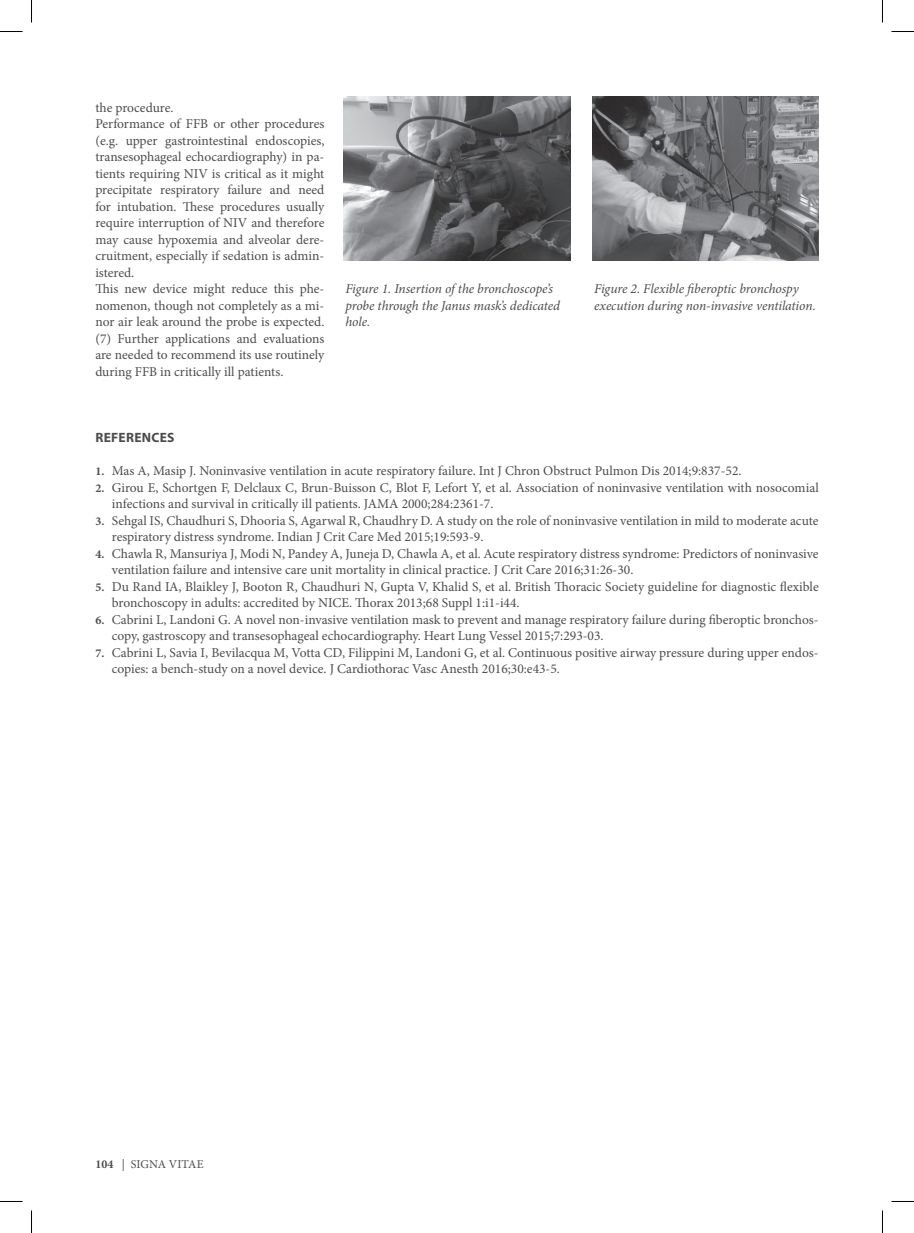
<style>
.page{position:relative;width:914px;height:1233px;background:#fff}
.page>*{position:absolute;margin:0;border:0;box-sizing:border-box;transform-origin:0 0}
.t1{font:13.5px/16.5px "Minion Pro";color:#4b4c4d}
.t2{font:italic 13.5px/16.5px "Minion Pro";letter-spacing:-.01em;color:#4b4c4d}
.t3{font:700 13.5px "Myriad Pro";letter-spacing:.02em;color:#4b4c4d}
.t4{font:12px "Minion Pro";letter-spacing:.005em;color:#4b4c4d}
.s1{font-weight:700;font-size:12px}
.s2{font-weight:700}
</style>
<div class="page">
<img style="left:343px;top:96px;width:227px;height:165px">
<img style="left:592px;top:96px;width:226px;height:165px">
<svg style="left:0;top:31px;width:22px;height:1px"></svg>
<svg style="left:891px;top:31px;width:22px;height:1px"></svg>
<svg style="left:0;top:1201px;width:22px;height:1px"></svg>
<svg style="left:891px;top:1201px;width:22px;height:1px"></svg>
<svg style="left:31px;top:0;width:1px;height:23px"></svg>
<svg style="left:31px;top:1210px;width:1px;height:22px"></svg>
<svg style="left:882px;top:0;width:1px;height:23px"></svg>
<svg style="left:882px;top:1210px;width:1px;height:22px"></svg>
<p class="t1" style="left:95px;top:99px;width:230px">the procedure.<br>Performance of FFB or other procedures (e.g. upper gastrointestinal endoscopies, transesophageal echocardiography) in pa&shy;tients requiring NIV is critical as it might precipitate respiratory failure and need for intubation. These procedures usually require interruption of NIV and therefore may cause hypoxemia and alveolar dere&shy;cruitment, especially if sedation is admin&shy;istered.<br>This new device might reduce this phe&shy;nomenon, though not completely as a mi&shy;nor air leak around the probe is expected. (7) Further applications and evaluations are needed to recommend its use routinely during FFB in critically ill patients.</p>
<p class="t2" style="left:345px;top:281px;width:216px">Figure 1. Insertion of the bronchoscope’s probe through the Janus mask’s dedicated hole.</p>
<p class="t2" style="left:594px;top:281px;width:223px">Figure 2. Flexible fiberoptic bronchospy execution during non-invasive ventilation.</p>
<p class="t3" style="left:95px;top:428px;width:81px">REFERENCES</p>
<p class="t1" style="left:95px;top:462px;width:647px"><span class="s1">1.</span> Mas A, Masip J. Noninvasive ventilation in acute respiratory failure. Int J Chron Obstruct Pulmon Dis 2014;9:837-52.</p>
<p class="t1" style="left:112px;top:479px;width:708px;text-indent:-17px"><span class="s1">2.</span> Girou E, Schortgen F, Delclaux C, Brun-Buisson C, Blot F, Lefort Y, et al. Association of noninvasive ventilation with nosocomial infections and survival in critically ill patients. JAMA 2000;284:2361-7.</p>
<p class="t1" style="left:112px;top:512px;width:708px;text-indent:-17px"><span class="s1">3.</span> Sehgal IS, Chaudhuri S, Dhooria S, Agarwal R, Chaudhry D. A study on the role of noninvasive ventilation in mild to moderate acute respiratory distress syndrome. Indian J Crit Care Med 2015;19:593-9.</p>
<p class="t1" style="left:112px;top:545px;width:708px;text-indent:-17px"><span class="s1">4.</span> Chawla R, Mansuriya J, Modi N, Pandey A, Juneja D, Chawla A, et al. Acute respiratory distress syndrome: Predictors of noninvasive ventilation failure and intensive care unit mortality in clinical practice. J Crit Care 2016;31:26-30.</p>
<p class="t1" style="left:112px;top:578px;width:708px;text-indent:-17px"><span class="s1">5.</span> Du Rand IA, Blaikley J, Booton R, Chaudhuri N, Gupta V, Khalid S, et al. British Thoracic Society guideline for diagnostic flexible bronchoscopy in adults: accredited by NICE. Thorax 2013;68 Suppl 1:i1-i44.</p>
<p class="t1" style="left:112px;top:611px;width:708px;text-indent:-17px"><span class="s1">6.</span> Cabrini L, Landoni G. A novel non-invasive ventilation mask to prevent and manage respiratory failure during fiberoptic bronchos&shy;copy, gastroscopy and transesophageal echocardiography. Heart Lung Vessel 2015;7:293-03.</p>
<p class="t1" style="left:112px;top:644px;width:708px;text-indent:-17px"><span class="s1">7.</span> Cabrini L, Savia I, Bevilacqua M, Votta CD, Filippini M, Landoni G, et al. Continuous positive airway pressure during upper endos&shy;copies: a bench-study on a novel device. J Cardiothorac Vasc Anesth 2016;30:e43-5.</p>
<p class="t4" style="left:95px;top:1156px;width:110px"><span class="s2">104</span> | SIGNA VITAE</p>
</div>
